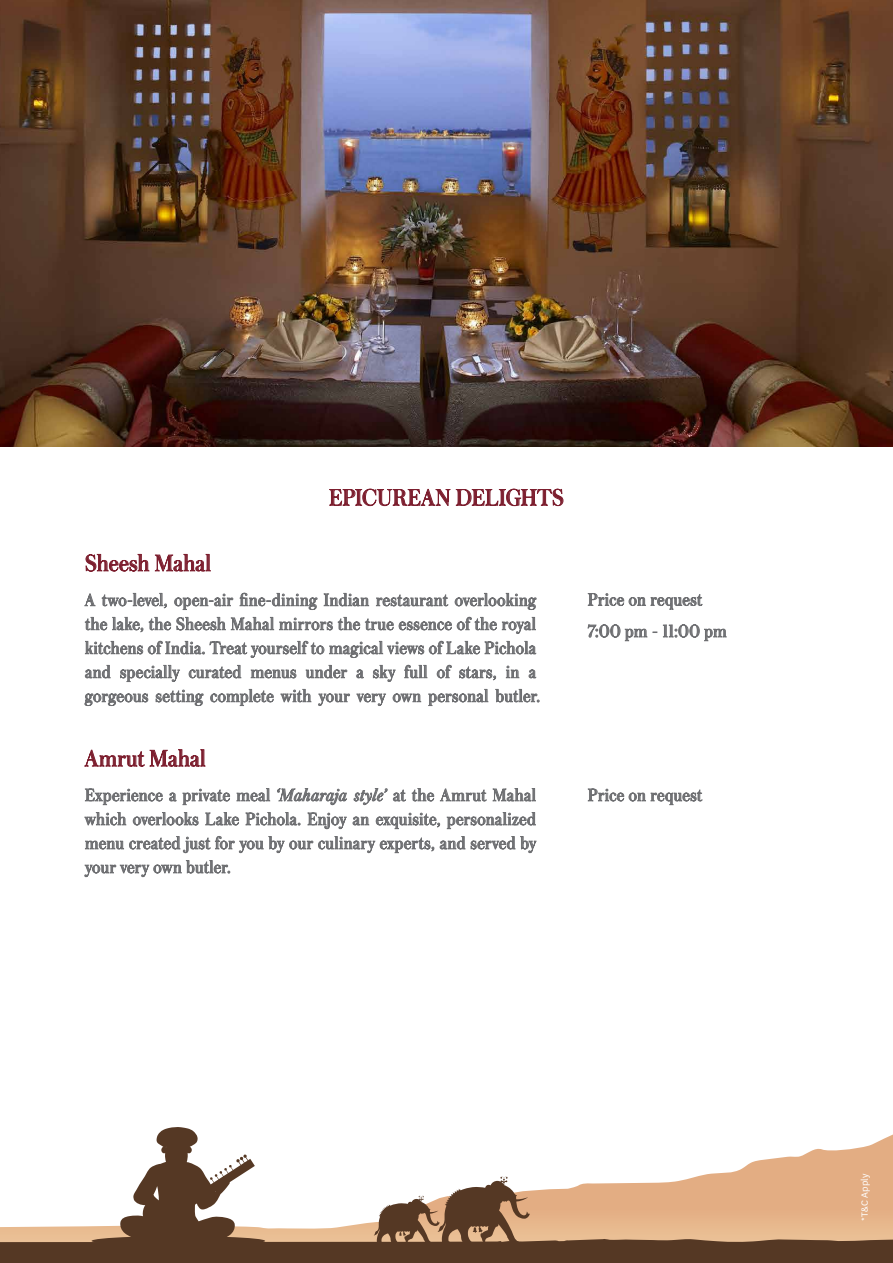
<style>
.page{position:relative;width:893px;height:1263px;background:#fff}
.page>*{position:absolute;margin:0;border:0;box-sizing:border-box;transform-origin:0 0}
.t1{font:24px "Austin Hairline";letter-spacing:.02em;color:#7c1e2e}
.t2{font:18px/24px "Austin Hairline";letter-spacing:.03em;color:#6d6e71}
.t3{font:10.5px "National";letter-spacing:.015em;color:#fff}
.s1{font-style:italic}
</style>
<div class="page">
<svg style="left:0;top:1127px;width:893px;height:136px"></svg>
<img style="left:0;top:0;width:893px;height:446px">
<svg style="left:329px;top:489px;width:121px;height:17px"></svg>
<svg style="left:456px;top:489px;width:107px;height:18px"></svg>
<svg style="left:86px;top:553px;width:63px;height:19px"></svg>
<svg style="left:155px;top:554px;width:56px;height:17px"></svg>
<svg style="left:85px;top:593px;width:451px;height:65px"></svg>
<svg style="left:85px;top:665px;width:25px;height:13px"></svg>
<svg style="left:120px;top:665px;width:60px;height:17px"></svg>
<svg style="left:189px;top:665px;width:52px;height:13px"></svg>
<svg style="left:251px;top:670px;width:45px;height:8px"></svg>
<svg style="left:306px;top:665px;width:41px;height:13px"></svg>
<svg style="left:357px;top:670px;width:6px;height:8px"></svg>
<svg style="left:373px;top:665px;width:22px;height:17px"></svg>
<svg style="left:404px;top:665px;width:23px;height:13px"></svg>
<svg style="left:437px;top:665px;width:15px;height:13px"></svg>
<svg style="left:459px;top:666px;width:37px;height:14px"></svg>
<svg style="left:506px;top:666px;width:13px;height:12px"></svg>
<svg style="left:529px;top:670px;width:7px;height:8px"></svg>
<svg style="left:85px;top:694px;width:63px;height:12px"></svg>
<svg style="left:156px;top:690px;width:47px;height:16px"></svg>
<svg style="left:211px;top:689px;width:62px;height:17px"></svg>
<svg style="left:281px;top:689px;width:30px;height:13px"></svg>
<svg style="left:318px;top:694px;width:32px;height:12px"></svg>
<svg style="left:357px;top:694px;width:29px;height:12px"></svg>
<svg style="left:393px;top:694px;width:28px;height:8px"></svg>
<svg style="left:428px;top:689px;width:60px;height:17px"></svg>
<svg style="left:496px;top:689px;width:43px;height:13px"></svg>
<svg style="left:588px;top:593px;width:114px;height:16px"></svg>
<svg style="left:588px;top:624px;width:59px;height:17px"></svg>
<svg style="left:663px;top:625px;width:63px;height:16px"></svg>
<svg style="left:84px;top:750px;width:60px;height:16px"></svg>
<svg style="left:150px;top:749px;width:55px;height:17px"></svg>
<svg style="left:85px;top:789px;width:77px;height:16px"></svg>
<svg style="left:169px;top:793px;width:7px;height:8px"></svg>
<svg style="left:183px;top:789px;width:47px;height:16px"></svg>
<svg style="left:237px;top:788px;width:33px;height:13px"></svg>
<svg style="left:277px;top:788px;width:70px;height:17px"></svg>
<svg style="left:354px;top:788px;width:33px;height:18px"></svg>
<svg style="left:393px;top:789px;width:13px;height:12px"></svg>
<svg style="left:412px;top:788px;width:22px;height:13px"></svg>
<svg style="left:440px;top:789px;width:46px;height:12px"></svg>
<svg style="left:493px;top:788px;width:43px;height:13px"></svg>
<svg style="left:85px;top:812px;width:41px;height:13px"></svg>
<svg style="left:133px;top:812px;width:65px;height:13px"></svg>
<svg style="left:205px;top:812px;width:34px;height:13px"></svg>
<svg style="left:246px;top:812px;width:54px;height:13px"></svg>
<svg style="left:308px;top:813px;width:39px;height:16px"></svg>
<svg style="left:353px;top:817px;width:16px;height:8px"></svg>
<svg style="left:376px;top:813px;width:64px;height:16px"></svg>
<svg style="left:447px;top:812px;width:89px;height:17px"></svg>
<svg style="left:85px;top:836px;width:178px;height:17px"></svg>
<svg style="left:269px;top:836px;width:165px;height:17px"></svg>
<svg style="left:440px;top:836px;width:25px;height:13px"></svg>
<svg style="left:471px;top:836px;width:65px;height:17px"></svg>
<svg style="left:85px;top:860px;width:145px;height:17px"></svg>
<svg style="left:588px;top:789px;width:114px;height:16px"></svg>
<h1 class="t1" style="left:329px;top:481px;width:236px">EPICUREAN DELIGHTS</h1>
<h1 class="t1" style="left:85px;top:547px;width:127px">Sheesh Mahal</h1>
<p class="t2" style="left:85px;top:587px;width:456px">A two-level, open-air fine-dining Indian restaurant overlooking the lake, the Sheesh Mahal mirrors the true essence of the royal kitchens of India. Treat yourself to magical views of Lake Pichola and specially curated menus under a sky full of stars, in a gorgeous setting complete with your very own personal butler.</p>
<p class="t2" style="left:588px;top:583px;width:140px;line-height:31.5px">Price on request<br>7:00 pm - 11:00 pm</p>
<h1 class="t1" style="left:85px;top:742px;width:122px">Amrut Mahal</h1>
<p class="t2" style="left:85px;top:782px;width:452px;text-align:justify">Experience a private meal <span class="s1">‘Maharaja style’</span> at the Amrut Mahal which overlooks Lake Pichola. Enjoy an exquisite, personalized menu created just for you by our culinary experts, and served by your very own butler.</p>
<p class="t2" style="left:588px;top:782px;width:115px">Price on request</p>
<p class="t3" style="left:858px;top:1221px;width:49px;rotate:-90deg">*T&amp;C Apply</p>
</div>
